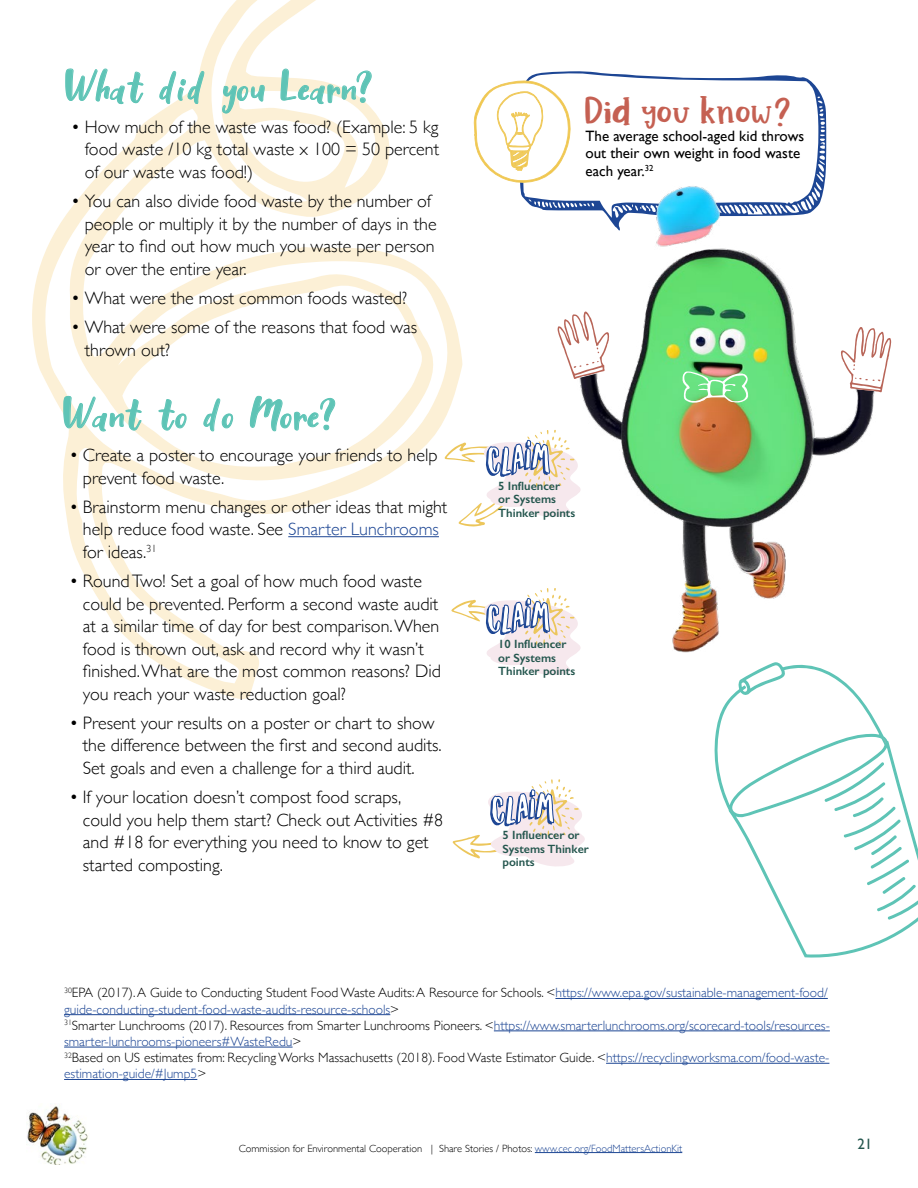
<style>
.page{position:relative;width:918px;height:1188px;background:#fff}
.page>*{position:absolute;margin:0;border:0;box-sizing:border-box;transform-origin:0 0}
.t1{font:45px "Ooh Lala";color:#5ec4b6}
.t2{font:37.5px "ADALICIA Slab";color:#c56052}
.t3{font:300 18px/22.5px "Gill Sans";color:#000}
.t4{font:15px/16.5px "Gill Sans";color:#000}
.t5{font:15px "Gill Sans";color:#24564e}
.t6{font:300 13.5px/16.2px "Gill Sans";color:#1d4694}
.t7{font:600 12px/13.5px "Gill Sans";color:#24564e}
.t8{font:300 10.5px "Gill Sans";color:#000}
.s1{color:#1d4694}
.s2{color:#000}
</style>
<div class="page">
<img style="left:27px;top:1104px;width:61px;height:61px">
<hr style="left:535px;top:1152px;width:147px;height:1px;background:#1d4694">
<svg style="left:32px;top:0;width:431px;height:699px"></svg>
<hr style="left:288px;top:536px;width:151px;height:1px;background:#1d4694">
<svg style="left:65px;top:57px;width:79px;height:61px"></svg>
<svg style="left:158px;top:70px;width:47px;height:34px"></svg>
<svg style="left:222px;top:64px;width:43px;height:59px"></svg>
<svg style="left:280px;top:68px;width:92px;height:41px"></svg>
<svg style="left:63px;top:384px;width:79px;height:62px"></svg>
<svg style="left:158px;top:399px;width:29px;height:51px"></svg>
<svg style="left:203px;top:398px;width:30px;height:52px"></svg>
<svg style="left:250px;top:395px;width:85px;height:55px"></svg>
<hr style="left:555px;top:998px;width:273px;height:1px;background:#1d4694">
<hr style="left:64px;top:1014px;width:326px;height:1px;background:#1d4694">
<hr style="left:494px;top:1031px;width:336px;height:1px;background:#1d4694">
<hr style="left:64px;top:1047px;width:229px;height:1px;background:#1d4694">
<hr style="left:606px;top:1063px;width:223px;height:1px;background:#1d4694">
<hr style="left:64px;top:1079px;width:133px;height:1px;background:#1d4694">
<svg style="left:520px;top:71px;width:306px;height:134px"></svg>
<svg style="left:473px;top:71px;width:102px;height:116px"></svg>
<img style="left:530px;top:185px;width:345px;height:468px">
<svg style="left:451px;top:588px;width:132px;height:88px"></svg>
<svg style="left:444px;top:430px;width:139px;height:97px"></svg>
<svg style="left:541px;top:292px;width:77px;height:91px"></svg>
<svg style="left:837px;top:310px;width:55px;height:83px"></svg>
<svg style="left:714px;top:662px;width:204px;height:296px"></svg>
<svg style="left:823px;top:761px;width:95px;height:159px"></svg>
<svg style="left:683px;top:372px;width:65px;height:31px;background:#97d794"></svg>
<svg style="left:452px;top:779px;width:133px;height:88px"></svg>
<h1 class="t1" style="left:65px;top:62px;width:309px">What did you Learn?</h1>
<p class="t3" style="left:85px;top:115px;width:356px;text-align:justify;text-indent:-14px">• How much of the waste was food? (Example: 5 kg food waste /10 kg total waste x 100 = 50 percent of our waste was food!)</p>
<p class="t3" style="left:85px;top:189px;width:353px;text-indent:-14px">• You can also divide food waste by the number of people or multiply it by the number of days in the year to find out how much you waste per person or over the entire year.</p>
<p class="t3" style="left:71px;top:286px;width:337px">• What were the most common foods wasted?</p>
<p class="t3" style="left:85px;top:315px;width:334px;text-indent:-14px">• What were some of the reasons that food was thrown out?</p>
<h1 class="t1" style="left:63px;top:389px;width:275px">Want to do More?</h1>
<p class="t3" style="left:83px;top:443px;width:356px;text-indent:-14px">• Create a poster to encourage your friends to help prevent food waste.</p>
<p class="t3" style="left:83px;top:495px;width:366px;text-indent:-14px">• Brainstorm menu changes or other ideas that might help reduce food waste. See <span class="s1">Smarter Lunchrooms </span>for ideas.<sup>31</sup></p>
<p class="t3" style="left:83px;top:569px;width:360px;text-indent:-14px">• Round Two! Set a goal of how much food waste could be prevented. Perform a second waste audit at a similar time of day for best comparison. When food is thrown out, ask and record why it wasn’t finished. What are the most common reasons? Did you reach your waste reduction goal?</p>
<p class="t3" style="left:83px;top:711px;width:360px;text-indent:-14px">• Present your results on a poster or chart to show the difference between the first and second audits.<br>Set goals and even a challenge for a third audit.</p>
<p class="t3" style="left:83px;top:785px;width:362px;text-indent:-14px">• If your location doesn’t compost food scraps, could you help them start? Check out Activities #8 and #18 for everything you need to know to get started composting.</p>
<h2 class="t2" style="left:586px;top:89px;width:207px">Did you know?</h2>
<p class="t4" style="left:586px;top:128px;width:220px">The average school-aged kid throws out their own weight in food waste</p>
<p class="t4" style="left:586px;top:162px;width:70px">each year.<sup>32</sup></p>
<p class="t7" style="left:498px;top:479px;width:78px">5 Influencer<br>or Systems<br>Thinker points</p>
<p class="t7" style="left:498px;top:637px;width:78px">10 Influencer or Systems<br>Thinker points</p>
<p class="t7" style="left:503px;top:828px;width:88px">5 Influencer or<br>Systems Thinker points</p>
<p class="t6" style="left:64px;top:984px;width:767px"><sup>30</sup><span class="s2">EPA (2017). A Guide to Conducting Student Food Waste Audits: A Resource for Schools. &lt;</span>https://www.epa.gov/sustainable-management-food/ guide-conducting-student-food-waste-audits-resource-schools<span class="s2">&gt;<br></span><sup>31</sup><span class="s2">Smarter Lunchrooms (2017). Resources from Smarter Lunchrooms Pioneers. &lt;</span>https://www.smarterlunchrooms.org/scorecard-tools/resources&shy;smarter-lunchrooms-pioneers#WasteRedu<span class="s2">&gt;<br></span><sup>32</sup><span class="s2">Based on US estimates from: Recycling Works Massachusetts (2018). Food Waste Estimator Guide. &lt;</span>https://recyclingworksma.com/food-waste&shy;estimation-guide/#Jump5<span class="s2">&gt;</span></p>
<p class="t8" style="left:239px;top:1140px;width:445px">Commission for Environmental Cooperation | Share Stories / Photos: <span class="s1">www.cec.org/FoodMattersActionKit</span></p>
<p class="t5" style="left:857px;top:1135px;width:16px">21</p>
</div>
